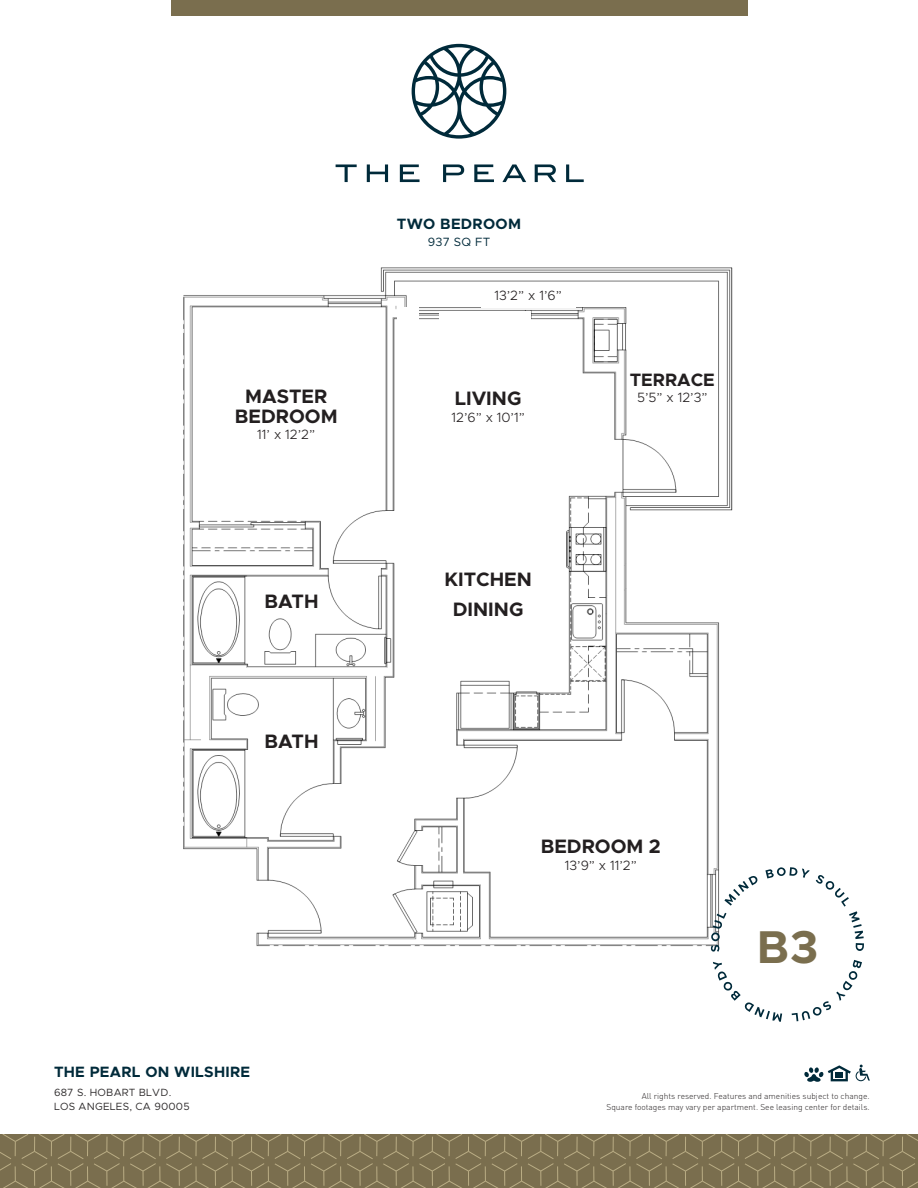
<style>
.page{position:relative;width:918px;height:1188px;background:#fff}
.page>*{position:absolute;margin:0;border:0;box-sizing:border-box;transform-origin:0 0}
.t1{font:700 46.2px "Metropolis";color:#7a6e4e}
.t2{font:700 19.5px/19.5px "Metropolis";color:#231f20;text-align:center}
.t3{font:700 18px "Metropolis";color:#231f20}
.t4{font:700 15px "Metropolis";letter-spacing:.02em;color:#002a3a}
.t5{font:300 13.5px "Metropolis";color:#231f20}
.t6{font:12px "Metropolis";letter-spacing:.02em;color:#002a3a}
.t7{font:10.5px/13.5px "Metropolis";letter-spacing:.02em;color:#2e2b2c}
.t8{font:300 8.4px "DIN";color:#231f20}
</style>
<div class="page">
<img style="left:183px;top:267px;width:550px;height:682px">
<svg style="left:0;top:1134px;width:918px;height:54px;background:#807453"></svg>
<div style="left:171px;top:0;width:576px;height:15px;background:#7a6e4e"></div>
<svg style="left:804px;top:1065px;width:66px;height:17px"></svg>
<svg style="left:336px;top:164px;width:21px;height:18px"></svg>
<svg style="left:367px;top:164px;width:21px;height:18px"></svg>
<svg style="left:400px;top:164px;width:20px;height:18px"></svg>
<svg style="left:443px;top:164px;width:21px;height:18px"></svg>
<svg style="left:474px;top:164px;width:20px;height:18px"></svg>
<svg style="left:502px;top:164px;width:24px;height:18px"></svg>
<svg style="left:535px;top:164px;width:21px;height:18px"></svg>
<svg style="left:566px;top:164px;width:18px;height:18px"></svg>
<svg style="left:412px;top:44px;width:94px;height:95px"></svg>
<svg style="left:711px;top:867px;width:153px;height:155px"></svg>
<div style="left:218px;top:356px;width:136px;height:114px;background:#fff"></div>
<div style="left:420px;top:349px;width:136px;height:113px;background:#fff"></div>
<div style="left:429px;top:551px;width:118px;height:114px;background:#fff"></div>
<div style="left:412px;top:556px;width:153px;height:45px;background:#fff"></div>
<div style="left:257px;top:718px;width:69px;height:44px;background:#fff"></div>
<div style="left:533px;top:797px;width:136px;height:113px;background:#fff"></div>
<div style="left:257px;top:586px;width:69px;height:29px;background:#fff"></div>
<div style="left:440px;top:311px;width:91px;height:58px;background:#fff"></div>
<div style="left:397px;top:307px;width:22px;height:30px;background:#fff"></div>
<div style="left:629px;top:360px;width:87px;height:53px;background:#fff"></div>
<div style="left:481px;top:282px;width:95px;height:25px;background:#fff"></div>
<p class="t2" style="left:235px;top:386px;width:104px">MASTER<br>BEDROOM</p>
<p class="t5" style="left:257px;top:426px;width:59px">11’ x 12’2”</p>
<p class="t2" style="left:265px;top:591px;width:55px">BATH</p>
<p class="t2" style="left:265px;top:731px;width:55px">BATH</p>
<p class="t4" style="left:54px;top:1062px;width:198px">THE PEARL ON WILSHIRE</p>
<p class="t7" style="left:54px;top:1086px;width:137px">687 S. HOBART BLVD.<br>LOS ANGELES, CA 90005</p>
<p class="t4" style="left:397px;top:214px;width:126px">TWO BEDROOM</p>
<p class="t6" style="left:428px;top:234px;width:64px">937 SQ FT</p>
<p class="t5" style="left:494px;top:287px;width:69px">13’2” x 1’6”</p>
<p class="t2" style="left:455px;top:388px;width:68px">LIVING</p>
<p class="t5" style="left:451px;top:409px;width:75px">12’6” x 10’1”</p>
<p class="t2" style="left:444px;top:569px;width:89px">KITCHEN</p>
<p class="t2" style="left:453px;top:598px;width:72px">DINING</p>
<p class="t3" style="left:630px;top:369px;width:87px">TERRACE</p>
<p class="t5" style="left:637px;top:389px;width:72px">5’5” x 12’3”</p>
<p class="t2" style="left:541px;top:836px;width:122px">BEDROOM 2</p>
<p class="t5" style="left:565px;top:857px;width:74px">13’9” x 11’2”</p>
<p class="t1" style="left:757px;top:918px;width:63px">B3</p>
<p class="t8" style="left:642px;top:1091px;width:229px">All rights reserved. Features and amenities subject to change.</p>
<p class="t8" style="left:606px;top:1102px;width:265px">Square footages may vary per apartment. See leasing center for details.</p>
</div>
